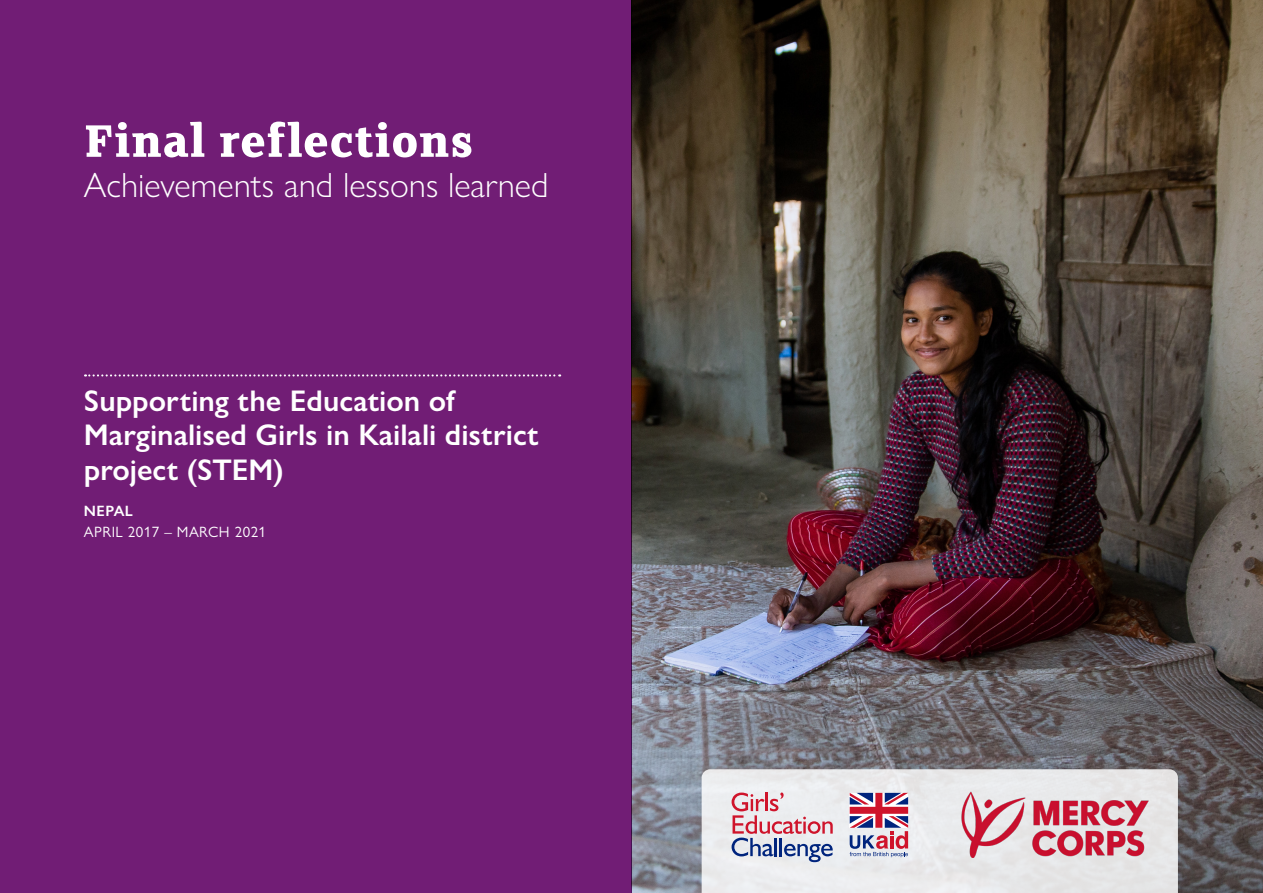
<style>
.page{position:relative;width:1263px;height:893px;background:#fff}
.page>*{position:absolute;margin:0;border:0;box-sizing:border-box;transform-origin:0 0}
.TITLE_front_page{font:700 51px "FS Clerkenwell";letter-spacing:.01em;color:#fff}
.Sub_head_front_page{font:300 35.1px "Gill Sans Nova";color:#fff}
.Project_title{font:600 30px/34.5px "Gill Sans Nova";color:#fff}
.t1{font:15px/21px "Gill Sans Nova";letter-spacing:.03em;color:#fff}
.s1{font-weight:600}
</style>
<div class="page">
<img style="left:631px;top:0;width:632px;height:893px">
<svg style="left:702px;top:769px;width:476px;height:124px;background:#e8e8ea"></svg>
<div style="left:0;top:0;width:631px;height:893px;background:#711d75"></div>
<svg style="left:85px;top:374px;width:475px;height:2px"></svg>
<svg style="left:731px;top:792px;width:102px;height:70px;background:#d0bbc9"></svg>
<svg style="left:850px;top:793px;width:58px;height:64px;background:#b787a1"></svg>
<img style="left:961px;top:791px;width:187px;height:66px">
<p class="TITLE_front_page" style="left:84px;top:117px;width:390px">Final reflections</p>
<p class="Sub_head_front_page" style="left:84px;top:164px;width:466px">Achievements and lessons learned</p>
<p class="Project_title" style="left:84px;top:383px;width:456px">Supporting the Education of<br>Marginalised Girls in Kailali district project (STEM)</p>
<p class="t1" style="left:84px;top:500px;width:184px"><span class="s1">NEPAL<br></span>APRIL 2017 – MARCH 2021</p>
</div>
